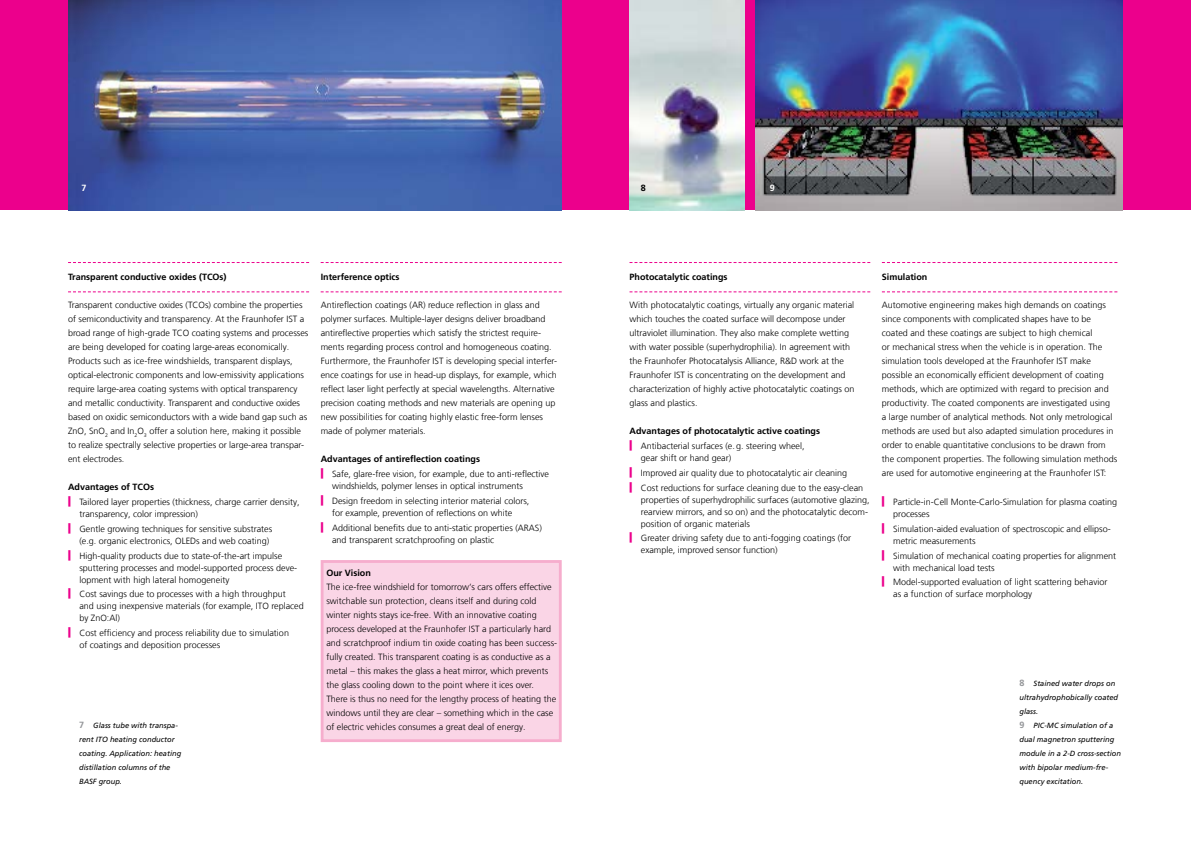
<style>
.page{position:relative;width:1191px;height:842px;background:#fff}
.page>*{position:absolute;margin:0;border:0;box-sizing:border-box;transform-origin:0 0}
.t1{font:300 9px/14px "Frutiger LT Com";color:#000}
.t2{font:700 9px "Frutiger LT Com";color:#000}
.t3{font:700 9px "Frutiger LT Com";color:#fff}
.t4{font:italic 7.5px/14px "Frutiger LT Com";color:#000}
.s1{font-weight:700;font-style:normal;font-size:9px;color:#939598}
</style>
<div class="page">
<div style="left:0;top:0;width:1191px;height:210px;background:#ec008c"></div>
<img style="left:755px;top:0;width:368px;height:210px">
<img style="left:629px;top:0;width:115px;height:210px">
<svg style="left:68px;top:262px;width:241px;height:1px"></svg>
<svg style="left:68px;top:291px;width:241px;height:1px"></svg>
<svg style="left:321px;top:262px;width:241px;height:1px"></svg>
<svg style="left:321px;top:291px;width:241px;height:1px"></svg>
<svg style="left:629px;top:262px;width:241px;height:1px"></svg>
<svg style="left:629px;top:291px;width:241px;height:1px"></svg>
<svg style="left:882px;top:262px;width:235px;height:1px"></svg>
<svg style="left:882px;top:291px;width:235px;height:1px"></svg>
<img style="left:68px;top:0;width:493px;height:210px">
<div style="left:322px;top:561px;width:238px;height:180px;background:#fad5e6"></div>
<div style="left:321px;top:560px;width:241px;height:182px;border:3px solid #f6adcd"></div>
<p class="t3" style="left:82px;top:183px;width:7px">71</p>
<p class="t2" style="left:641px;top:183px;width:7px">8</p>
<p class="t3" style="left:769px;top:183px;width:7px">9</p>
<p class="t2" style="left:68px;top:272px;width:160px">Transparent conductive oxides (TCOs)</p>
<p class="t1" style="left:68px;top:298px;width:242px">Transparent conductive oxides (TCOs) combine the properties of semiconductivity and transparency. At the Fraunhofer IST a broad range of high-grade TCO coating systems and processes are being developed for coating large-areas economically.<br>Products such as ice-free windshields, transparent displays, optical-electronic components and low-emissivity applications require large-area coating systems with optical transparency and metallic conductivity. Transparent and conductive oxides based on oxidic semiconductors with a wide band gap such as ZnO, SnO<sub>2</sub> and In<sub>2</sub>O<sub>3</sub> offer a solution here, making it possible to realize spectrally selective properties or large-area transpar&shy;ent electrodes.</p>
<p class="t2" style="left:68px;top:482px;width:88px">Advantages of TCOs</p>
<p class="t1" style="left:79px;top:496px;width:222px;line-height:12px">Tailored layer properties (thickness, charge carrier density, transparency, color impression)</p>
<p class="t1" style="left:79px;top:523px;width:194px;line-height:12px">Gentle growing techniques for sensitive substrates (e.g. organic electronics, OLEDs and web coating)</p>
<p class="t1" style="left:79px;top:549px;width:218px;line-height:12px">High-quality products due to state-of-the-art impulse sputtering processes and model-supported process deve&shy;lopment with high lateral homogeneity</p>
<p class="t1" style="left:79px;top:588px;width:226px;line-height:12px">Cost savings due to processes with a high throughput<br>and using inexpensive materials (for example, ITO replaced by ZnO:Al)</p>
<p class="t1" style="left:79px;top:627px;width:211px;line-height:12px">Cost efficiency and process reliability due to simulation of coatings and deposition processes</p>
<p class="t4" style="left:79px;top:718px;width:104px"><span class="s1">7</span> Glass tube with transpa&shy;rent ITO heating conductor coating. Application: heating distillation columns of the<br>BASF group.</p>
<p class="t2" style="left:321px;top:272px;width:80px">Interference optics</p>
<p class="t1" style="left:321px;top:298px;width:238px">Antireflection coatings (AR) reduce reflection in glass and polymer surfaces. Multiple-layer designs deliver broadband antireflective properties which satisfy the strictest require&shy;ments regarding process control and homogeneous coating.<br>Furthermore, the Fraunhofer IST is developing special interfer&shy;ence coatings for use in head-up displays, for example, which reflect laser light perfectly at special wavelengths. Alternative precision coating methods and new materials are opening up new possibilities for coating highly elastic free-form lenses made of polymer materials.</p>
<p class="t2" style="left:321px;top:454px;width:161px">Advantages of antireflection coatings</p>
<p class="t1" style="left:332px;top:468px;width:219px;line-height:12px">Safe, glare-free vision, for example, due to anti-reflective windshields, polymer lenses in optical instruments</p>
<p class="t1" style="left:332px;top:495px;width:199px;line-height:12px">Design freedom in selecting interior material colors, for example, prevention of reflections on white</p>
<p class="t1" style="left:332px;top:521px;width:211px;line-height:12px">Additional benefits due to anti-static properties (ARAS) and transparent scratchproofing on plastic</p>
<p class="t2" style="left:326px;top:568px;width:46px">Our Vision</p>
<p class="t1" style="left:326px;top:580px;width:232px">The ice-free windshield for tomorrow‘s cars offers effective switchable sun protection, cleans itself and during cold winter nights stays ice-free. With an innovative coating process developed at the Fraunhofer IST a particularly hard and scratchproof indium tin oxide coating has been success&shy;fully created. This transparent coating is as conductive as a metal – this makes the glass a heat mirror, which prevents the glass cooling down to the point where it ices over.<br>There is thus no need for the lengthy process of heating the windows until they are clear – something which in the case of electric vehicles consumes a great deal of energy.</p>
<p class="t2" style="left:629px;top:272px;width:100px">Photocatalytic coatings</p>
<p class="t1" style="left:629px;top:298px;width:226px">With photocatalytic coatings, virtually any organic material which touches the coated surface will decompose under ultraviolet illumination. They also make complete wetting with water possible (superhydrophilia). In agreement with the Fraunhofer Photocatalysis Alliance, R&amp;D work at the Fraunhofer IST is concentrating on the development and characterization of highly active photocatalytic coatings on glass and plastics.</p>
<p class="t2" style="left:629px;top:426px;width:192px">Advantages of photocatalytic active coatings</p>
<p class="t1" style="left:641px;top:440px;width:165px;line-height:12px">Antibacterial surfaces (e.g. steering wheel, gear shift or hand gear)</p>
<p class="t1" style="left:641px;top:465px;width:224px;line-height:14.8px">Improved air quality due to photocatalytic air cleaning<br>Cost reductions for surface cleaning due to the easy-clean</p>
<p class="t1" style="left:641px;top:493px;width:230px;line-height:12px">properties of superhydrophilic surfaces (automotive glazing, rearview mirrors, and so on) and the photocatalytic decom&shy;position of organic materials</p>
<p class="t1" style="left:641px;top:532px;width:212px;line-height:12px">Greater driving safety due to anti-fogging coatings (for example, improved sensor function)</p>
<p class="t2" style="left:882px;top:272px;width:47px">Simulation</p>
<p class="t1" style="left:882px;top:298px;width:237px">Automotive engineering makes high demands on coatings since components with complicated shapes have to be coated and these coatings are subject to high chemical<br>or mechanical stress when the vehicle is in operation. The simulation tools developed at the Fraunhofer IST make possible an economically efficient development of coating methods, which are optimized with regard to precision and productivity. The coated components are investigated using<br>a large number of analytical methods. Not only metrological methods are used but also adapted simulation procedures in order to enable quantitative conclusions to be drawn from the component properties. The following simulation methods are used for automotive engineering at the Fraunhofer IST:</p>
<p class="t1" style="left:893px;top:496px;width:225px;line-height:12px">Particle-in-Cell Monte-Carlo-Simulation for plasma coating processes</p>
<p class="t1" style="left:893px;top:523px;width:219px;line-height:12px">Simulation-aided evaluation of spectroscopic and ellipso&shy;metric measurements</p>
<p class="t1" style="left:893px;top:549px;width:224px;line-height:12px">Simulation of mechanical coating properties for alignment with mechanical load tests</p>
<p class="t1" style="left:893px;top:576px;width:216px;line-height:12px">Model-supported evaluation of light scattering behavior as a function of surface morphology</p>
<p class="t4" style="left:1019px;top:676px;width:103px"><span class="s1">8</span> Stained water drops on ultrahydrophobically coated glass.<br><span class="s1">9</span> PIC-MC simulation of a dual magnetron sputtering module in a 2-D cross-section with bipolar medium-fre&shy;quency excitation.</p>
</div>
